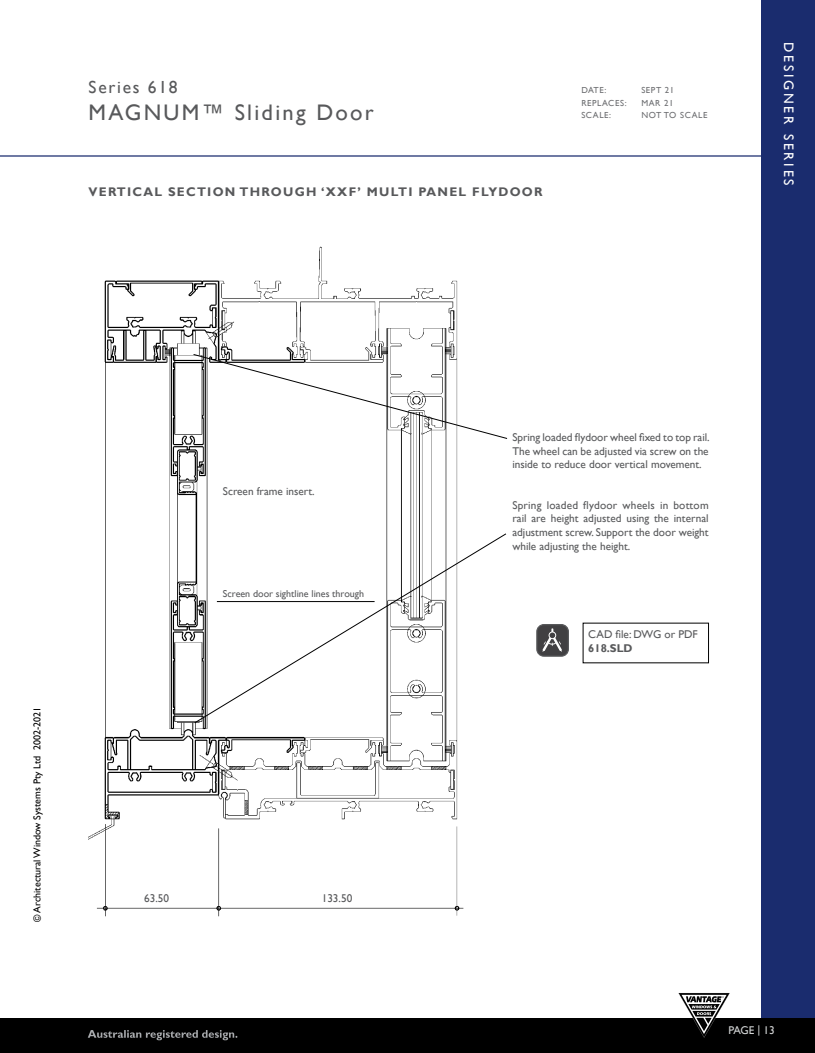
<style>
.page{position:relative;width:815px;height:1053px;background:#fff}
.page>*{position:absolute;margin:0;border:0;box-sizing:border-box;transform-origin:0 0}
.t1{font:22.5px "Gill Sans";letter-spacing:.1em;color:#58595b}
.t2{font:17.5px "Gill Sans";letter-spacing:.1em;color:#58595b}
.t3{font:13.75px "Gill Sans";letter-spacing:.2em;color:#fff}
.t4{font:700 12.5px "Gill Sans";letter-spacing:.1em;color:#58595b}
.t5{font:11.25px/13.5px "Gill Sans";color:#58595b;text-align:justify}
.t6{font:11.25px "Gill Sans";letter-spacing:-.02em;color:#d1d3d4}
.t7{font:700 11.25px "Gill Sans";color:#58595b}
.t8{font:10px "Gill Sans";color:#000}
.t9{font:10px "Gill Sans";color:#58595b}
.t10{font:8.75px "Gill Sans";letter-spacing:.07em;color:#6d6e71}
</style>
<div class="page">
<div style="left:761px;top:0;width:54px;height:1052px;background:#1a2c6e"></div>
<hr style="left:0;top:155px;width:772px;height:2px;background:#1a2c6e">
<svg style="left:0;top:993px;width:815px;height:59px"></svg>
<img style="left:89px;top:246px;width:375px;height:671px">
<svg style="left:193px;top:354px;width:314px;height:85px"></svg>
<svg style="left:194px;top:533px;width:312px;height:190px"></svg>
<div style="left:537px;top:624px;width:31px;height:32px;background:#414042;border-radius:7px"></div>
<div style="left:536px;top:624px;width:33px;height:32px;border:1px solid #58595b;border-radius:7px"></div>
<svg style="left:542px;top:628px;width:20px;height:24px"></svg>
<div style="left:549px;top:631px;width:7px;height:7px;border:1px solid #fff;border-radius:50%"></div>
<h2 class="t2" style="left:89px;top:77px;width:91px">Series 618</h2>
<h1 class="t1" style="left:89px;top:100px;width:287px">MAGNUM™ Sliding Door</h1>
<p class="t4" style="left:89px;top:184px;width:456px">VERTICAL SECTION THROUGH ‘XXF’ MULTI PANEL FLYDOOR</p>
<p class="t10" style="left:581px;top:85px;width:27px">DATE:</p>
<p class="t10" style="left:641px;top:85px;width:34px">SEPT 21</p>
<p class="t10" style="left:581px;top:97px;width:47px">REPLACES:</p>
<p class="t10" style="left:641px;top:97px;width:34px">MAR 21</p>
<p class="t10" style="left:581px;top:110px;width:31px">SCALE:</p>
<p class="t10" style="left:641px;top:110px;width:68px">NOT TO SCALE</p>
<p class="t3" style="left:797px;top:42px;width:145px;rotate:90deg">DESIGNER SERIES</p>
<p class="t8" style="left:31px;top:921px;width:216px;rotate:-90deg">© Architectural Window Systems Pty Ltd 2002-2021</p>
<p class="t5" style="left:223px;top:485px;width:93px">Screen frame insert.</p>
<p class="t9" style="left:223px;top:587px;width:143px">Screen door sightline lines through</p>
<p class="t5" style="left:144px;top:891px;width:26px">63.50</p>
<p class="t5" style="left:322px;top:891px;width:32px">133.50</p>
<p class="t5" style="left:512px;top:431px;width:199px">Spring loaded flydoor wheel fixed to top rail.<br>The wheel can be adjusted via screw on the inside to reduce door vertical movement.</p>
<p class="t5" style="left:512px;top:498px;width:198px">Spring loaded flydoor wheels in bottom rail are height adjusted using the internal adjustment screw. Support the door weight while adjusting the height.</p>
<p class="t5" style="left:588px;top:627px;width:111px">CAD file: DWG or PDF</p>
<p class="t7" style="left:588px;top:641px;width:46px">618.SLD</p>
<p class="t6" style="left:729px;top:1023px;width:48px">PAGE | 13</p>
</div>
